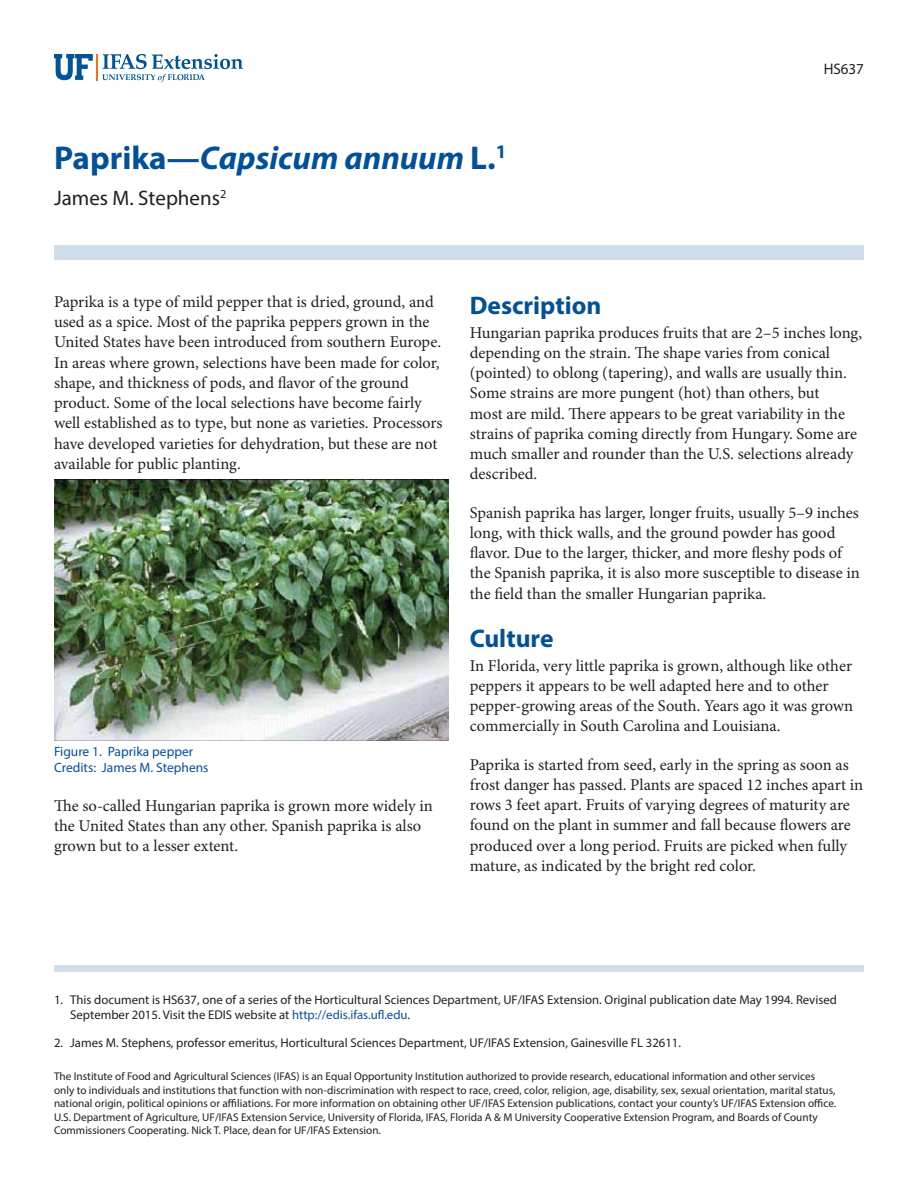
<style>
.page{position:relative;width:918px;height:1188px;background:#fff}
.page>*{position:absolute;margin:0;border:0;box-sizing:border-box;transform-origin:0 0}
.t1{font:italic 700 33px "Myriad Pro";color:#03509a}
.t2{font:700 25.5px "Myriad Pro";color:#03509a}
.t3{font:21px "Myriad Pro";color:#231f20}
.t4{font:16.5px/20.2px "Minion Pro";color:#231f20}
.t5{font:15.3px "Myriad Pro";color:#231f20}
.t6{font:13.5px/16.5px "Myriad Pro";color:#03509a}
.t7{font:12.75px/15.3px "Myriad Pro";color:#231f20}
.t8{font:11.25px/13.5px "Myriad Pro";color:#231f20}
.s1{font-style:normal}
.s2{color:#03509a}
</style>
<div class="page">
<svg style="left:54px;top:54px;width:189px;height:28px"></svg>
<div style="left:54px;top:245px;width:810px;height:15px;background:#d0ddea"></div>
<div style="left:54px;top:965px;width:810px;height:7px;background:#d0ddea"></div>
<img style="left:54px;top:480px;width:394px;height:260px">
<h1 class="t1" style="left:54px;top:138px;width:454px"><span class="s1">Paprika—</span>Capsicum annuum <span class="s1">L.</span><sup>1</sup></h1>
<p class="t3" style="left:54px;top:190px;width:174px">James M. Stephens<sup>2</sup></p>
<p class="t5" style="left:824px;top:63px;width:42px">HS637</p>
<p class="t4" style="left:54px;top:293px;width:390px">Paprika is a type of mild pepper that is dried, ground, and used as a spice. Most of the paprika peppers grown in the United States have been introduced from southern Europe.<br>In areas where grown, selections have been made for color, shape, and thickness of pods, and flavor of the ground product. Some of the local selections have become fairly well established as to type, but none as varieties. Processors have developed varieties for dehydration, but these are not available for public planting.</p>
<p class="t6" style="left:54px;top:744px;width:156px">Figure 1. Paprika pepper<br>Credits: James M. Stephens</p>
<p class="t4" style="left:54px;top:797px;width:380px">The so-called Hungarian paprika is grown more widely in the United States than any other. Spanish paprika is also grown but to a lesser extent.</p>
<h2 class="t2" style="left:470px;top:290px;width:133px">Description</h2>
<p class="t4" style="left:470px;top:324px;width:394px">Hungarian paprika produces fruits that are 2–5 inches long, depending on the strain. The shape varies from conical (pointed) to oblong (tapering), and walls are usually thin.<br>Some strains are more pungent (hot) than others, but<br>most are mild. There appears to be great variability in the strains of paprika coming directly from Hungary. Some are much smaller and rounder than the U.S. selections already described.</p>
<p class="t4" style="left:470px;top:504px;width:392px">Spanish paprika has larger, longer fruits, usually 5–9 inches long, with thick walls, and the ground powder has good flavor. Due to the larger, thicker, and more fleshy pods of the Spanish paprika, it is also more susceptible to disease in the field than the smaller Hungarian paprika.</p>
<h2 class="t2" style="left:470px;top:623px;width:85px">Culture</h2>
<p class="t4" style="left:470px;top:657px;width:385px">In Florida, very little paprika is grown, although like other peppers it appears to be well adapted here and to other pepper-growing areas of the South. Years ago it was grown commercially in South Carolina and Louisiana.</p>
<p class="t4" style="left:470px;top:756px;width:395px">Paprika is started from seed, early in the spring as soon as frost danger has passed. Plants are spaced 12 inches apart in rows 3 feet apart. Fruits of varying degrees of maturity are found on the plant in summer and fall because flowers are produced over a long period. Fruits are picked when fully mature, as indicated by the bright red color.</p>
<p class="t7" style="left:70px;top:993px;width:768px;text-indent:-16px">1. This document is HS637, one of a series of the Horticultural Sciences Department, UF/IFAS Extension. Original publication date May 1994. Revised<br>September 2015. Visit the EDIS website at <span class="s2">http://edis.ifas.ufl.edu</span>.</p>
<p class="t7" style="left:54px;top:1036px;width:629px">2. James M. Stephens, professor emeritus, Horticultural Sciences Department, UF/IFAS Extension, Gainesville FL 32611.</p>
<p class="t8" style="left:54px;top:1070px;width:784px">The Institute of Food and Agricultural Sciences (IFAS) is an Equal Opportunity Institution authorized to provide research, educational information and other services only to individuals and institutions that function with non-discrimination with respect to race, creed, color, religion, age, disability, sex, sexual orientation, marital status, national origin, political opinions or affiliations. For more information on obtaining other UF/IFAS Extension publications, contact your county’s UF/IFAS Extension office.<br>U.S. Department of Agriculture, UF/IFAS Extension Service, University of Florida, IFAS, Florida A &amp; M University Cooperative Extension Program, and Boards of County Commissioners Cooperating. Nick T. Place, dean for UF/IFAS Extension.</p>
</div>
